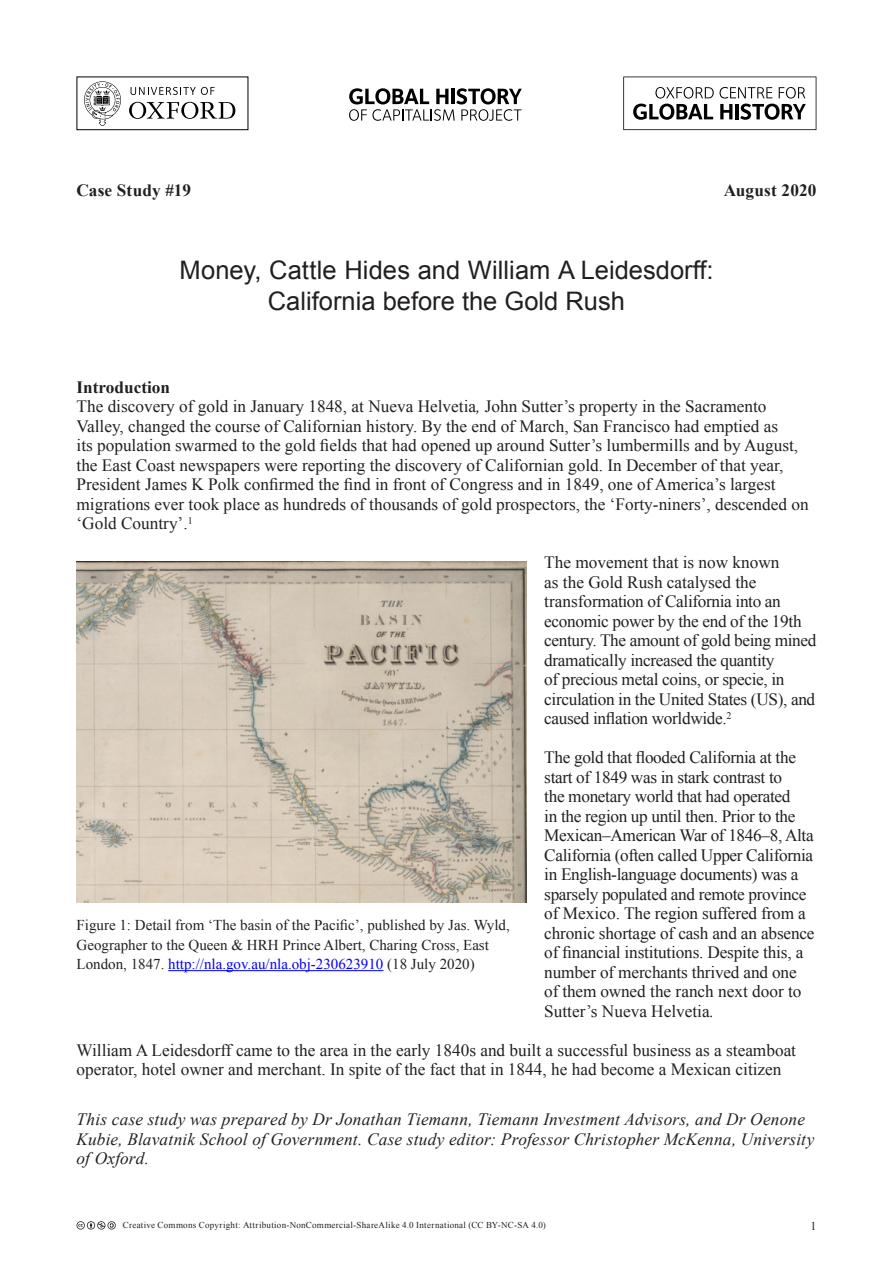
<style>
.page{position:relative;width:893px;height:1263px;background:#fff}
.page>*{position:absolute;margin:0;border:0;box-sizing:border-box;transform-origin:0 0}
.t1{font:25.5px/31.5px "Arial";color:#231f20;text-align:center}
.t2{font:17.25px/19.5px "Times New Roman";letter-spacing:-.02em;color:#231f20}
.t3{font:17.25px/19.5px "Times New Roman";color:#231f20}
.t4{font:italic 17.25px/19.5px "Times New Roman";letter-spacing:.01em;color:#231f20}
.t5{font:700 17.25px "Times New Roman";color:#231f20}
.t6{font:15px/19.5px "Times New Roman";color:#231f20}
.t7{font:15px "Times New Roman";color:#00f}
.t8{font:12px "Times New Roman";color:#231f20}
.t9{font:9px "Times New Roman";letter-spacing:.03em;color:#231f20}
.s1{font-style:italic}
.s2{color:#231f20}
</style>
<div class="page">
<svg style="left:84px;top:81px;width:37px;height:45px"></svg>
<svg style="left:349px;top:88px;width:173px;height:33px"></svg>
<svg style="left:623px;top:77px;width:193px;height:53px"></svg>
<svg style="left:129px;top:102px;width:106px;height:17px"></svg>
<svg style="left:131px;top:87px;width:84px;height:8px"></svg>
<div style="left:77px;top:77px;width:171px;height:53px;border:1px solid #000"></div>
<svg style="left:77px;top:1221px;width:39px;height:8px"></svg>
<img style="left:77px;top:561px;width:449px;height:342px">
<hr style="left:168px;top:970px;width:215px;height:1px;background:#00f">
<p class="t5" style="left:77px;top:179px;width:116px">Case Study #19</p>
<p class="t5" style="left:724px;top:179px;width:94px">August 2020</p>
<p class="t1" style="left:179px;top:254px;width:536px">Money, Cattle Hides and William A Leidesdorff:<br>California before the Gold Rush</p>
<p class="t5" style="left:77px;top:375px;width:95px">Introduction</p>
<p class="t3" style="left:77px;top:396px;width:734px">The discovery of gold in January 1848, at Nueva Helvetia<span class="s1">,</span> John Sutter’s property in the Sacramento Valley, changed the course of Californian history. By the end of March, San Francisco had emptied as<br>its population swarmed to the gold fields that had opened up around Sutter’s lumbermills and by August, the East Coast newspapers were reporting the discovery of Californian gold. In December of that year, President James K Polk confirmed the find in front of Congress and in 1849, one of America’s largest migrations ever took place as hundreds of thousands of gold prospectors, the ‘Forty-niners’, descended on ‘Gold Country’.<sup>1</sup></p>
<p class="t2" style="left:544px;top:552px;width:274px">The movement that is now known<br>as the Gold Rush catalysed the transformation of California into an economic power by the end of the 19th century. The amount of gold being mined dramatically increased the quantity<br>of precious metal coins, or specie, in circulation in the United States (US), and caused inflation worldwide.<sup>2</sup></p>
<p class="t2" style="left:544px;top:747px;width:272px">The gold that flooded California at the start of 1849 was in stark contrast to<br>the monetary world that had operated<br>in the region up until then. Prior to the Mexican–American War of 1846–8, Alta California (often called Upper California in English-language documents) was a sparsely populated and remote province of Mexico. The region suffered from a chronic shortage of cash and an absence of financial institutions. Despite this, a number of merchants thrived and one of them owned the ranch next door to Sutter’s Nueva Helvetia<span class="s1">.</span></p>
<p class="t3" style="left:77px;top:1040px;width:721px">William A Leidesdorff came to the area in the early 1840s and built a successful business as a steamboat operator, hotel owner and merchant. In spite of the fact that in 1844, he had become a Mexican citizen</p>
<p class="t4" style="left:77px;top:1109px;width:739px">This case study was prepared by Dr Jonathan Tiemann, Tiemann Investment Advisors, and Dr Oenone<br>Kubie, Blavatnik School of Government. Case study editor: Professor Christopher McKenna, University of Oxford.</p>
<p class="t6" style="left:77px;top:915px;width:435px">Figure 1: Detail from ‘The basin of the Pacific’, published by Jas. Wyld,<br>Geographer to the Queen &amp; HRH Prince Albert, Charing Cross, East</p>
<p class="t7" style="left:77px;top:954px;width:400px"><span class="s2">London, 1847.</span> http://nla.gov.au/nla.obj-230623910 <span class="s2">(18 July 2020)</span></p>
<p class="t9" style="left:123px;top:1219px;width:425px">Creative Commons Copyright: Attribution-NonCommercial-ShareAlike 4.0 International (CC BY-NC-SA 4.0)</p>
<p class="t8" style="left:810px;top:1217px;width:7px">1</p>
</div>
